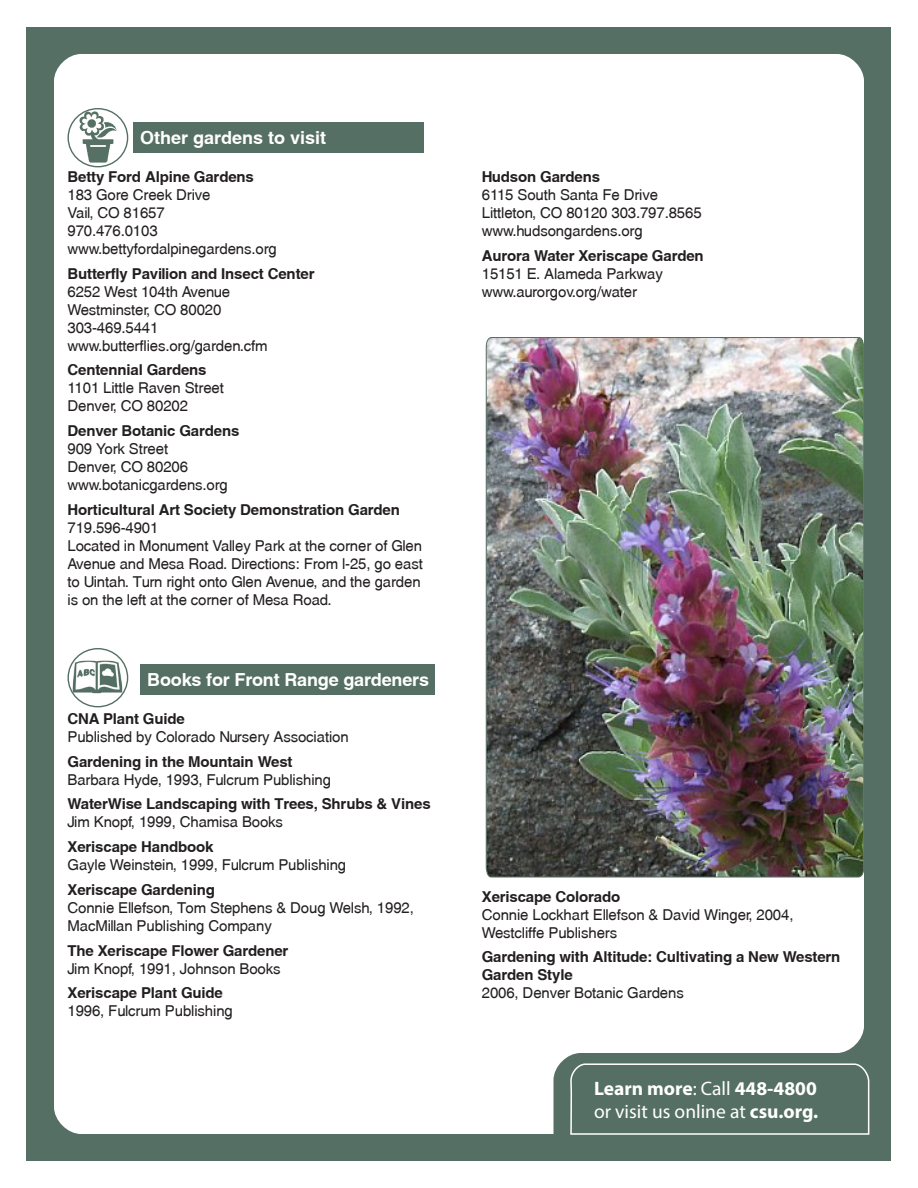
<style>
.page{position:relative;width:918px;height:1188px;background:#fff}
.page>*{position:absolute;margin:0;border:0;box-sizing:border-box;transform-origin:0 0}
.t1{font:700 19.5px/23.4px "Myriad Pro";color:#fff}
.t2{font:700 18px "Swansea";letter-spacing:-.01em;color:#fff}
.t3{font:15px/18px "Swansea";letter-spacing:-.01em;color:#231f20}
.t4{font:700 15px/18px "Swansea";letter-spacing:-.01em;color:#231f20}
.s1{font-weight:700}
.s2{font-weight:400}
</style>
<div class="page">
<div style="left:27px;top:27px;width:864px;height:1134px;background:#556f64"></div>
<div style="left:54px;top:54px;width:810px;height:1080px;background:#fff"></div>
<svg style="left:570px;top:1063px;width:300px;height:72px"></svg>
<div style="left:133px;top:122px;width:291px;height:31px;background:#556f64"></div>
<img style="left:76px;top:109px;width:44px;height:58px">
<div style="left:68px;top:108px;width:60px;height:59px;border:1px solid #556f64;border-radius:50%"></div>
<div style="left:140px;top:664px;width:295px;height:30px;background:#556f64"></div>
<img style="left:73px;top:661px;width:49px;height:32px">
<div style="left:68px;top:648px;width:60px;height:59px;border:1px solid #556f64;border-radius:50%"></div>
<img style="left:486px;top:337px;width:378px;height:541px">
<p class="t2" style="left:140px;top:127px;width:187px">Other gardens to visit</p>
<p class="t3" style="left:68px;top:168px;width:211px"><span class="s1">Betty Ford Alpine Gardens<br></span>183 Gore Creek Drive<br>Vail, CO 81657<br>970.476.0103 www.bettyfordalpinegardens.org</p>
<p class="t3" style="left:68px;top:264px;width:249px"><span class="s1">Butterfly Pavilion and Insect Center<br></span>6252 West 104th Avenue<br>Westminster, CO 80020<br>303-469.5441 www.butterflies.org/garden.cfm</p>
<p class="t3" style="left:68px;top:361px;width:158px"><span class="s1">Centennial Gardens<br></span>1101 Little Raven Street<br>Denver, CO 80202</p>
<p class="t3" style="left:68px;top:422px;width:173px"><span class="s1">Denver Botanic Gardens<br></span>909 York Street<br>Denver, CO 80206 www.botanicgardens.org</p>
<p class="t3" style="left:68px;top:501px;width:357px"><span class="s1">Horticultural Art Society Demonstration Garden </span>719.596-4901<br>Located in Monument Valley Park at the corner of Glen Avenue and Mesa Road. Directions: From l-25, go east to Uintah. Turn right onto Glen Avenue, and the garden is on the left at the corner of Mesa Road.</p>
<p class="t2" style="left:147px;top:668px;width:283px">Books for Front Range gardeners</p>
<p class="t3" style="left:68px;top:709px;width:283px"><span class="s1">CNA Plant Guide<br></span>Published by Colorado Nursery Association</p>
<p class="t3" style="left:68px;top:752px;width:265px"><span class="s1">Gardening in the Mountain West<br></span>Barbara Hyde, 1993, Fulcrum Publishing</p>
<p class="t4" style="left:68px;top:795px;width:365px">WaterWise Landscaping with Trees, Shrubs &amp; Vines<br><span class="s2">Jim Knopf, 1999, Chamisa Books</span></p>
<p class="t3" style="left:68px;top:838px;width:280px"><span class="s1">Xeriscape Handbook<br></span>Gayle Weinstein, 1999, Fulcrum Publishing</p>
<p class="t3" style="left:68px;top:880px;width:348px"><span class="s1">Xeriscape Gardening<br></span>Connie Ellefson, Tom Stephens &amp; Doug Welsh, 1992,<br>MacMillan Publishing Company</p>
<p class="t4" style="left:68px;top:941px;width:222px">The Xeriscape Flower Gardener<br><span class="s2">Jim Knopf, 1991, Johnson Books</span></p>
<p class="t3" style="left:68px;top:984px;width:167px"><span class="s1">Xeriscape Plant Guide<br></span>1996, Fulcrum Publishing</p>
<p class="t3" style="left:482px;top:168px;width:221px"><span class="s1">Hudson Gardens<br></span>6115 South Santa Fe Drive<br>Littleton, CO 80120 303.797.8565 www.hudsongardens.org</p>
<p class="t3" style="left:482px;top:246px;width:223px"><span class="s1">Aurora Water Xeriscape Garden<br></span>15151 E. Alameda Parkway www.aurorgov.org/water</p>
<p class="t3" style="left:482px;top:887px;width:313px"><span class="s1">Xeriscape Colorado<br></span>Connie Lockhart Ellefson &amp; David Winger, 2004,<br>Westcliffe Publishers</p>
<p class="t4" style="left:482px;top:948px;width:360px">Gardening with Altitude: Cultivating a New Western<br>Garden Style<br><span class="s2">2006, Denver Botanic Gardens</span></p>
<p class="t1" style="left:594px;top:1076px;width:226px">Learn more<span class="s2">: Call</span> 448-4800 <span class="s2">or visit us online at</span> csu.org.</p>
</div>
